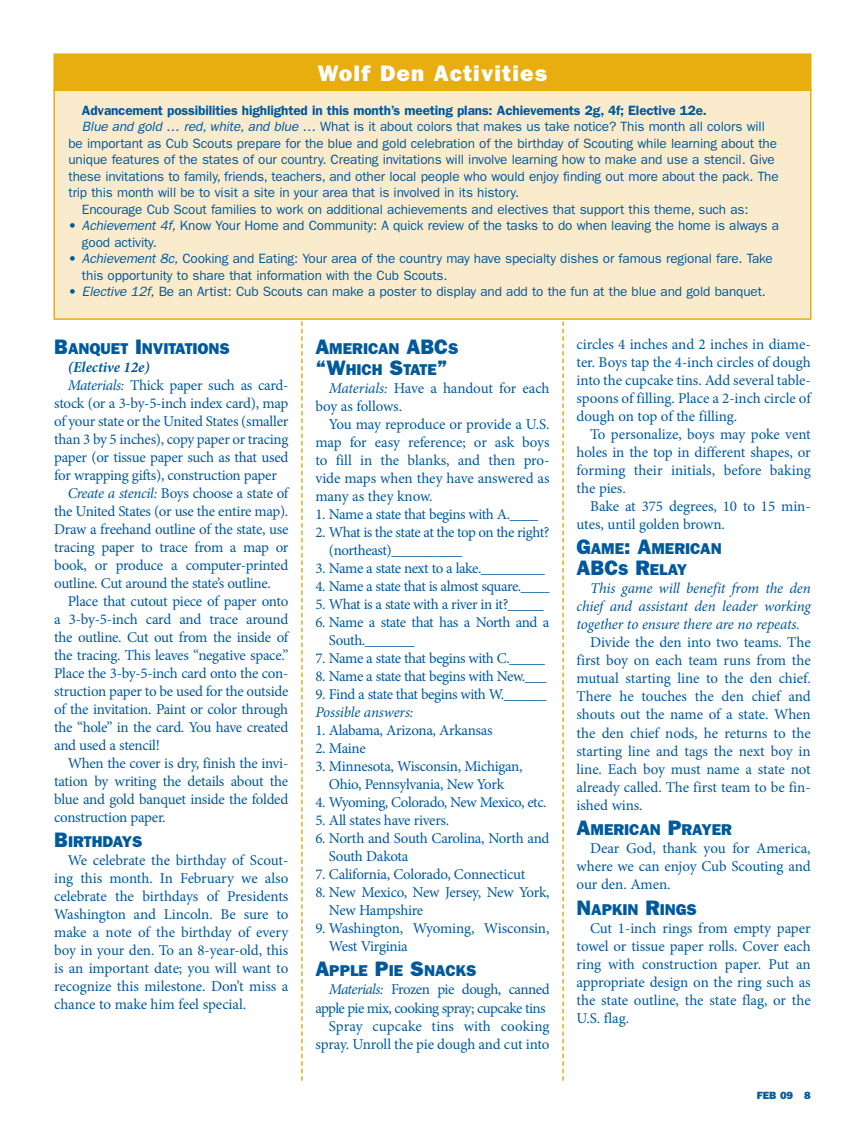
<style>
.page{position:relative;width:865px;height:1135px;background:#fff}
.page>*{position:absolute;margin:0;border:0;box-sizing:border-box;transform-origin:0 0}
.t1{font:800 22.5px "Franklin Gothic";letter-spacing:.05em;color:#fff}
.t2{font:800 15.75px/21px "Franklin Gothic";color:#00599b}
.t3{font:15px/18px "Minion Pro";letter-spacing:-.02em;color:#00599b;text-align:justify}
.t4{font:italic 15px/18px "Minion Pro";letter-spacing:-.01em;color:#00599b;text-align:justify}
.t5{font:italic 700 15px "Minion Pro";letter-spacing:-.005em;color:#00599b}
.t6{font:13.5px/16.5px "Franklin Gothic";letter-spacing:-.01em;color:#00599b}
.t7{font:600 13.5px "Franklin Gothic";letter-spacing:-.01em;color:#00599b}
.t8{font:800 10.5px "Franklin Gothic";color:#00599b;scale:1.05 1}
.s1{font-style:italic}
.s2{font-weight:800}
.s3{font-size:21px}
</style>
<div class="page">
<svg style="left:301px;top:321px;width:1px;height:759px"></svg>
<svg style="left:562px;top:321px;width:1px;height:759px"></svg>
<div style="left:54px;top:54px;width:756px;height:36px;background:#e8ae0f"></div>
<div style="left:53px;top:53px;width:758px;height:38px;border:2px solid #e8ae0f"></div>
<div style="left:54px;top:90px;width:756px;height:229px;background:#faebcd"></div>
<div style="left:53px;top:89px;width:758px;height:231px;border:2px solid #e8ae0f"></div>
<h1 class="t1" style="left:318px;top:60px;width:231px">Wolf Den Activities</h1>
<p class="t7" style="left:82px;top:102px;width:626px">Advancement possibilities highlighted in this month’s meeting plans: Achievements 2g, 4f; Elective 12e.</p>
<p class="t6" style="left:82px;top:118px;width:684px"><span class="s1">Blue and gold … red, white, and blue …</span> What is it about colors that makes us take notice? This month all colors will</p>
<p class="t6" style="left:68px;top:135px;width:710px">be important as Cub Scouts prepare for the blue and gold celebration of the birthday of Scouting while learning about the</p>
<p class="t6" style="left:68px;top:151px;width:707px">unique features of the states of our country. Creating invitations will involve learning how to make and use a stencil. Give</p>
<p class="t6" style="left:68px;top:168px;width:711px">these invitations to family, friends, teachers, and other local people who would enjoy finding out more about the pack. The</p>
<p class="t6" style="left:68px;top:184px;width:452px">trip this month will be to visit a site in your area that is involved in its history.</p>
<p class="t6" style="left:82px;top:201px;width:667px">Encourage Cub Scout families to work on additional achievements and electives that support this theme, such as:</p>
<p class="t6" style="left:82px;top:217px;width:698px;text-indent:-14px"><span class="s2">•</span> <span class="s1">Achievement 4f,</span> Know Your Home and Community: A quick review of the tasks to do when leaving the home is always a good activity.</p>
<p class="t6" style="left:82px;top:250px;width:692px;text-indent:-13px"><span class="s2">•</span> <span class="s1">Achievement 8c,</span> Cooking and Eating: Your area of the country may have specialty dishes or famous regional fare. Take this opportunity to share that information with the Cub Scouts.</p>
<p class="t6" style="left:68px;top:283px;width:698px"><span class="s2">•</span> <span class="s1">Elective 12f,</span> Be an Artist: Cub Scouts can make a poster to display and add to the fun at the blue and gold banquet.</p>
<p class="t2" style="left:54px;top:338px;width:177px"><span class="s3">B</span>ANQUET <span class="s3">I</span>NVITATIONS</p>
<p class="t5" style="left:68px;top:356px;width:83px">(Elective 12e)</p>
<p class="t3" style="left:68px;top:376px;width:222px"><span class="s1">Materials:</span> Thick paper such as card-</p>
<p class="t3" style="left:54px;top:394px;width:235px">stock (or a 3-by-5-inch index card), map</p>
<p class="t3" style="left:54px;top:412px;width:235px">of your state or the United States (smaller</p>
<p class="t3" style="left:54px;top:430px;width:235px">than 3 by 5 inches), copy paper or tracing</p>
<p class="t3" style="left:54px;top:448px;width:236px">paper (or tissue paper such as that used</p>
<p class="t3" style="left:54px;top:466px;width:224px">for wrapping gifts), construction paper</p>
<p class="t3" style="left:68px;top:484px;width:222px"><span class="s1">Create a stencil:</span> Boys choose a state of</p>
<p class="t3" style="left:54px;top:502px;width:235px">the United States (or use the entire map).</p>
<p class="t3" style="left:54px;top:520px;width:236px">Draw a freehand outline of the state, use</p>
<p class="t3" style="left:54px;top:538px;width:236px">tracing paper to trace from a map or</p>
<p class="t3" style="left:54px;top:556px;width:235px">book, or produce a computer-printed</p>
<p class="t3" style="left:54px;top:574px;width:218px">outline. Cut around the state’s outline.</p>
<p class="t3" style="left:68px;top:592px;width:222px">Place that cutout piece of paper onto</p>
<p class="t3" style="left:54px;top:610px;width:236px">a 3-by-5-inch card and trace around</p>
<p class="t3" style="left:54px;top:628px;width:235px">the outline. Cut out from the inside of</p>
<p class="t3" style="left:54px;top:646px;width:236px">the tracing. This leaves “negative space.”</p>
<p class="t3" style="left:54px;top:664px;width:235px">Place the 3-by-5-inch card onto the con-</p>
<p class="t3" style="left:54px;top:682px;width:236px">struction paper to be used for the outside</p>
<p class="t3" style="left:54px;top:700px;width:235px">of the invitation. Paint or color through</p>
<p class="t3" style="left:54px;top:718px;width:235px">the “hole” in the card. You have created</p>
<p class="t3" style="left:54px;top:736px;width:107px">and used a stencil!</p>
<p class="t3" style="left:68px;top:754px;width:222px">When the cover is dry, finish the invi-</p>
<p class="t3" style="left:54px;top:772px;width:235px">tation by writing the details about the</p>
<p class="t3" style="left:54px;top:790px;width:236px">blue and gold banquet inside the folded</p>
<p class="t3" style="left:54px;top:808px;width:113px">construction paper.</p>
<p class="t2" style="left:54px;top:831px;width:90px"><span class="s3">B</span>IRTHDAYS</p>
<p class="t3" style="left:54px;top:851px;width:236px;text-indent:14px">We celebrate the birthday of Scout&shy;ing this month. In February we also celebrate the birthdays of Presidents Washington and Lincoln. Be sure to make a note of the birthday of every boy in your den. To an 8-year-old, this is an important date; you will want to recognize this milestone. Don’t miss a chance to make him feel special.</p>
<p class="t2" style="left:315px;top:338px;width:145px"><span class="s3">A</span>MERICAN <span class="s3">ABC</span>S <span class="s3">“W</span>HICH <span class="s3">S</span>TATE<span class="s3">”</span></p>
<p class="t3" style="left:315px;top:379px;width:235px;text-indent:14px"><span class="s1">Materials:</span> Have a handout for each boy as follows.</p>
<p class="t3" style="left:315px;top:415px;width:236px;text-indent:14px">You may reproduce or provide a U.S. map for easy reference; or ask boys to fill in the blanks, and then pro&shy;vide maps when they have answered as many as they know.</p>
<p class="t3" style="left:315px;top:505px;width:224px">1. Name a state that begins with A.____</p>
<p class="t3" style="left:329px;top:523px;width:222px;text-indent:-14px">2. What is the state at the top on the right? (northeast)__________</p>
<p class="t3" style="left:315px;top:559px;width:231px">3. Name a state next to a lake._________</p>
<p class="t3" style="left:315px;top:577px;width:236px">4. Name a state that is almost square.____</p>
<p class="t3" style="left:315px;top:595px;width:230px">5. What is a state with a river in it?_____</p>
<p class="t3" style="left:329px;top:613px;width:222px;text-indent:-14px">6. Name a state that has a North and a<br>South._______</p>
<p class="t3" style="left:315px;top:649px;width:231px">7. Name a state that begins with C._____</p>
<p class="t3" style="left:315px;top:667px;width:232px">8. Name a state that begins with New.___</p>
<p class="t3" style="left:315px;top:685px;width:232px">9. Find a state that begins with W.______</p>
<p class="t4" style="left:315px;top:703px;width:100px">Possible answers:</p>
<p class="t3" style="left:315px;top:721px;width:179px">1. Alabama, Arizona, Arkansas</p>
<p class="t3" style="left:315px;top:739px;width:52px">2. Maine</p>
<p class="t3" style="left:315px;top:757px;width:209px;text-align:center">3. Minnesota, Wisconsin, Michigan,<br>Ohio, Pennsylvania, New York</p>
<p class="t3" style="left:315px;top:793px;width:233px">4. Wyoming, Colorado, New Mexico, etc.</p>
<p class="t3" style="left:315px;top:811px;width:135px">5. All states have rivers.</p>
<p class="t3" style="left:329px;top:829px;width:222px;text-indent:-14px">6. North and South Carolina, North and<br>South Dakota</p>
<p class="t3" style="left:315px;top:865px;width:211px">7. California, Colorado, Connecticut</p>
<p class="t3" style="left:329px;top:883px;width:222px;text-indent:-14px">8. New Mexico, New Jersey, New York,<br>New Hampshire</p>
<p class="t3" style="left:329px;top:919px;width:222px;text-indent:-14px">9. Washington, Wyoming, Wisconsin,<br>West Virginia</p>
<p class="t2" style="left:315px;top:960px;width:163px"><span class="s3">A</span>PPLE <span class="s3">P</span>IE <span class="s3">S</span>NACKS</p>
<p class="t3" style="left:315px;top:980px;width:236px;text-align:right"><span class="s1">Materials:</span> Frozen pie dough, canned apple pie mix, cooking spray; cupcake tins Spray cupcake tins with cooking spray. Unroll the pie dough and cut into</p>
<p class="t3" style="left:576px;top:335px;width:236px">circles 4 inches and 2 inches in diame&shy;ter. Boys tap the 4-inch circles of dough into the cupcake tins. Add several table&shy;spoons of filling. Place a 2-inch circle of dough on top of the filling.</p>
<p class="t3" style="left:576px;top:425px;width:236px;text-indent:14px">To personalize, boys may poke vent holes in the top in different shapes, or forming their initials, before baking the pies.</p>
<p class="t3" style="left:576px;top:497px;width:235px;text-indent:14px">Bake at 375 degrees, 10 to 15 min&shy;utes, until golden brown.</p>
<p class="t2" style="left:576px;top:538px;width:147px"><span class="s3">G</span>AM E<span class="s3">: A</span>MERICAN<br><span class="s3">ABC</span>S <span class="s3">R</span>ELAY</p>
<p class="t4" style="left:576px;top:579px;width:236px;text-indent:14px">This game will benefit from the den chief and assistant den leader working together to ensure there are no repeats.</p>
<p class="t3" style="left:576px;top:633px;width:236px;text-indent:14px">Divide the den into two teams. The first boy on each team runs from the mutual starting line to the den chief.<br>There he touches the den chief and shouts out the name of a state. When the den chief nods, he returns to the starting line and tags the next boy in line. Each boy must name a state not already called. The first team to be fin&shy;ished wins.</p>
<p class="t2" style="left:576px;top:819px;width:157px"><span class="s3">A</span>MERICAN <span class="s3">P</span>RAYER</p>
<p class="t3" style="left:576px;top:839px;width:235px;text-indent:14px">Dear God, thank you for America, where we can enjoy Cub Scouting and our den. Amen.</p>
<p class="t2" style="left:576px;top:898px;width:122px"><span class="s3">N</span>APKIN <span class="s3">R</span>INGS</p>
<p class="t3" style="left:576px;top:918px;width:236px;text-indent:14px">Cut 1-inch rings from empty paper towel or tissue paper rolls. Cover each ring with construction paper. Put an appropriate design on the ring such as the state outline, the state flag, or the U.S. flag.</p>
<p class="t8" style="left:756px;top:1088px;width:53px">FEB 09 8</p>
</div>
